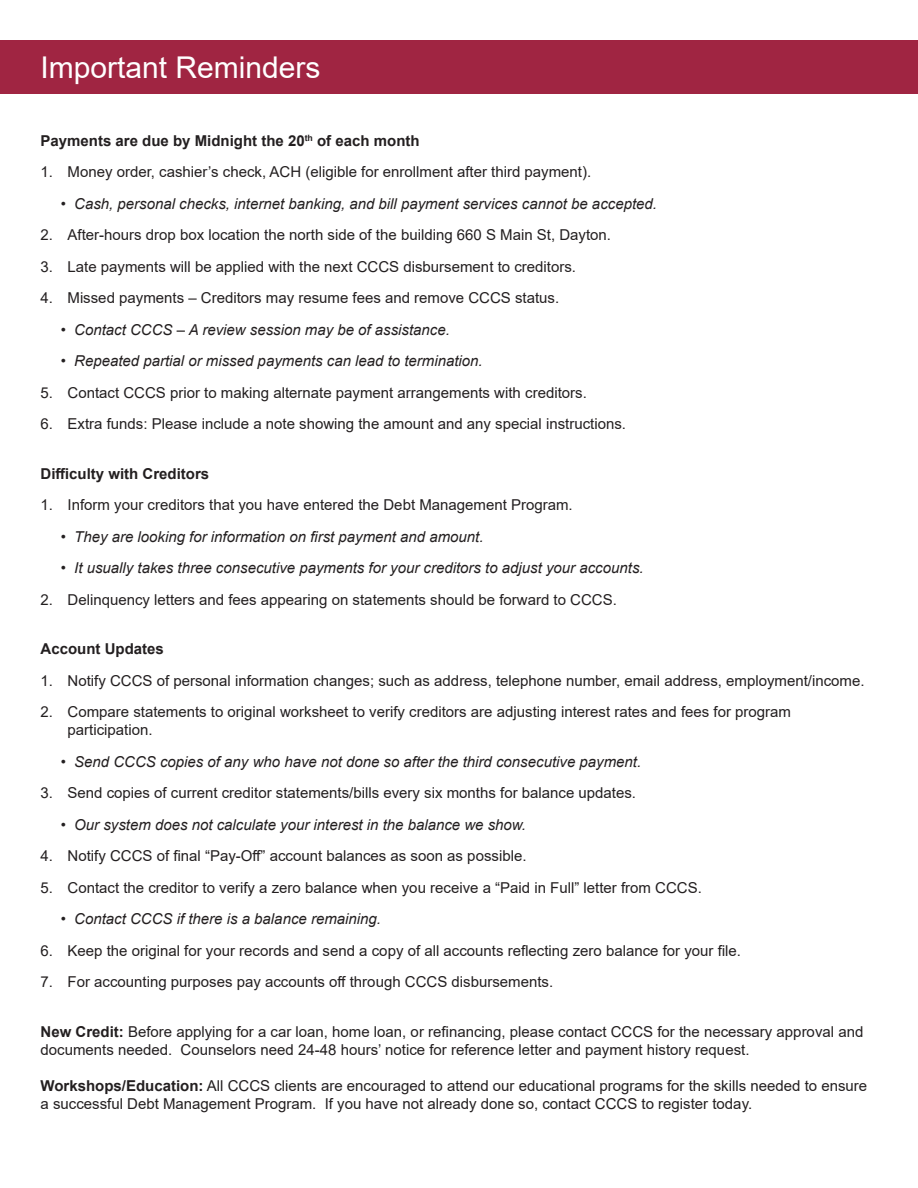
<style>
.page{position:relative;width:918px;height:1188px;background:#fff}
.page>*{position:absolute;margin:0;border:0;box-sizing:border-box;transform-origin:0 0}
.t1{font:30px "Arial";color:#fff}
.t2{font:15px/18px "Arial";color:#231f20}
.t3{font:italic 15px "Arial";color:#231f20}
.t4{font:700 15px "Arial";color:#231f20}
.s1{font-weight:700}
</style>
<div class="page">
<div style="left:0;top:40px;width:918px;height:54px;background:#a02542"></div>
<h1 class="t1" style="left:40px;top:47px;width:282px">Important Reminders</h1>
<p class="t4" style="left:40px;top:130px;width:381px">Payments are due by Midnight the 20<sup>th</sup> of each month</p>
<p class="t2" style="left:41px;top:163px;width:552px">1. Money order, cashier’s check, ACH (eligible for enrollment after third payment).</p>
<p class="t3" style="left:61px;top:194px;width:598px">• Cash, personal checks, internet banking, and bill payment services cannot be accepted.</p>
<p class="t2" style="left:41px;top:226px;width:572px">2. After-hours drop box location the north side of the building 660 S Main St, Dayton.</p>
<p class="t2" style="left:41px;top:258px;width:537px">3. Late payments will be applied with the next CCCS disbursement to creditors.</p>
<p class="t2" style="left:41px;top:289px;width:520px">4. Missed payments – Creditors may resume fees and remove CCCS status.</p>
<p class="t3" style="left:61px;top:320px;width:391px">• Contact CCCS – A review session may be of assistance.</p>
<p class="t3" style="left:61px;top:351px;width:424px">• Repeated partial or missed payments can lead to termination.</p>
<p class="t2" style="left:41px;top:384px;width:548px">5. Contact CCCS prior to making alternate payment arrangements with creditors.</p>
<p class="t2" style="left:41px;top:415px;width:587px">6. Extra funds: Please include a note showing the amount and any special instructions.</p>
<p class="t4" style="left:41px;top:463px;width:170px">Difficulty with Creditors</p>
<p class="t2" style="left:41px;top:496px;width:534px">1. Inform your creditors that you have entered the Debt Management Program.</p>
<p class="t3" style="left:61px;top:527px;width:424px">• They are looking for information on first payment and amount.</p>
<p class="t3" style="left:61px;top:558px;width:584px">• It usually takes three consecutive payments for your creditors to adjust your accounts.</p>
<p class="t2" style="left:41px;top:591px;width:578px">2. Delinquency letters and fees appearing on statements should be forward to CCCS.</p>
<p class="t4" style="left:41px;top:639px;width:125px">Account Updates</p>
<p class="t2" style="left:41px;top:672px;width:826px">1. Notify CCCS of personal information changes; such as address, telephone number, email address, employment/income.</p>
<p class="t2" style="left:68px;top:703px;width:725px;text-indent:-27px">2. Compare statements to original worksheet to verify creditors are adjusting interest rates and fees for program participation.</p>
<p class="t3" style="left:61px;top:752px;width:582px">• Send CCCS copies of any who have not done so after the third consecutive payment.</p>
<p class="t2" style="left:41px;top:784px;width:597px">3. Send copies of current creditor statements/bills every six months for balance updates.</p>
<p class="t3" style="left:61px;top:815px;width:467px">• Our system does not calculate your interest in the balance we show.</p>
<p class="t2" style="left:41px;top:847px;width:488px">4. Notify CCCS of final “Pay-Off” account balances as soon as possible.</p>
<p class="t2" style="left:41px;top:879px;width:663px">5. Contact the creditor to verify a zero balance when you receive a “Paid in Full” letter from CCCS.</p>
<p class="t3" style="left:61px;top:909px;width:322px">• Contact CCCS if there is a balance remaining.</p>
<p class="t2" style="left:41px;top:942px;width:702px">6. Keep the original for your records and send a copy of all accounts reflecting zero balance for your file.</p>
<p class="t2" style="left:41px;top:973px;width:514px">7. For accounting purposes pay accounts off through CCCS disbursements.</p>
<p class="t2" style="left:41px;top:1023px;width:824px"><span class="s1">New Credit:</span> Before applying for a car loan, home loan, or refinancing, please contact CCCS for the necessary approval and documents needed. Counselors need 24-48 hours’ notice for reference letter and payment history request.</p>
<p class="t2" style="left:41px;top:1077px;width:828px"><span class="s1">Workshops/Education:</span> All CCCS clients are encouraged to attend our educational programs for the skills needed to ensure a successful Debt Management Program. If you have not already done so, contact CCCS to register today.</p>
</div>
